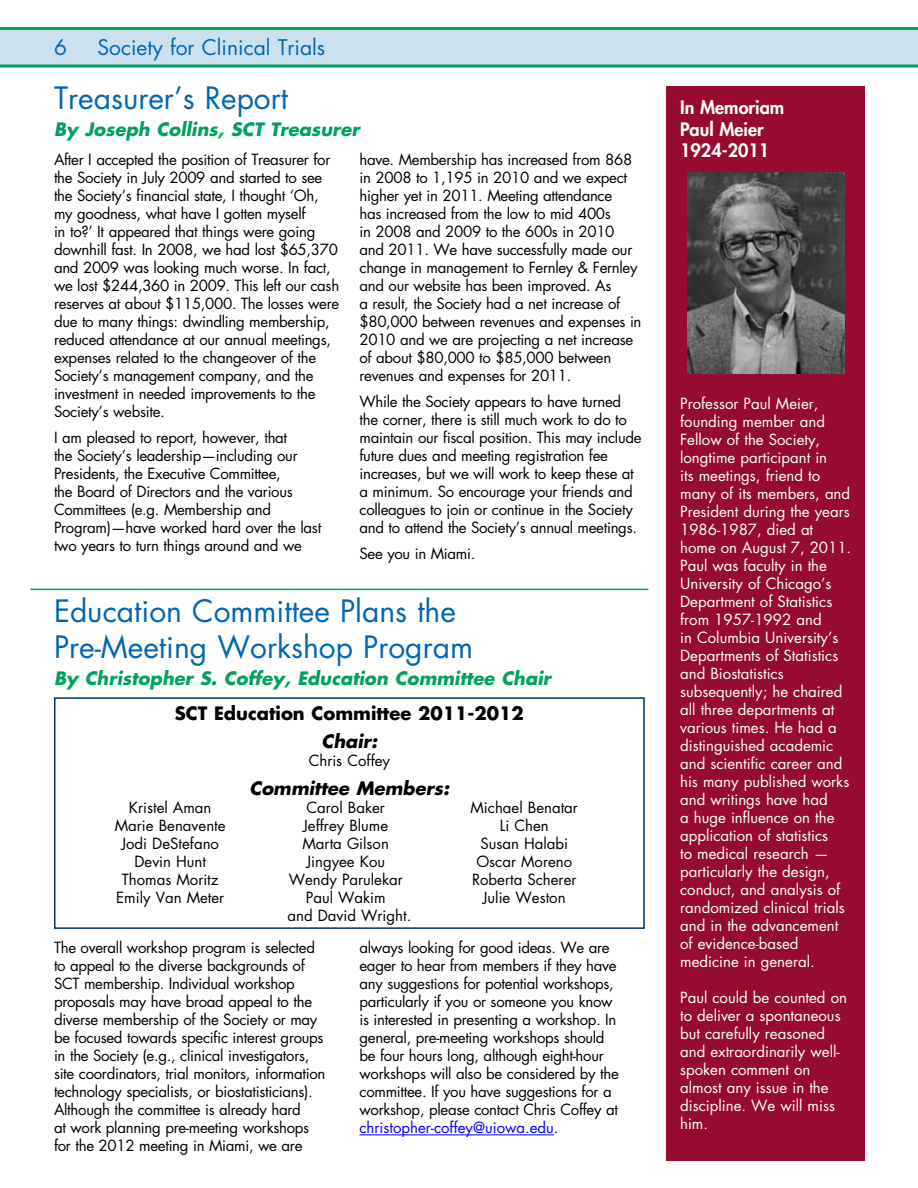
<style>
.page{position:relative;width:918px;height:1188px;background:#fff}
.page>*{position:absolute;margin:0;border:0;box-sizing:border-box;transform-origin:0 0}
.t1{font:30px/36px "Futura";color:#0067b1}
.t2{font:21px "Futura";color:#0067b1}
.t3{font:italic 700 18px "Futura";color:#00a160}
.t4{font:700 18px "Futura";color:#000}
.t5{font:800 18px/21.6px "Futura";color:#fff}
.t6{font:italic 700 18px "Futura";color:#000}
.t7{font:15px/18px "Futura";letter-spacing:-.02em;color:#000}
.t8{font:15px/18px "Futura";color:#fff}
.t9{font:15px "Futura";color:#000}
.s1{color:#00f}
</style>
<div class="page">
<svg style="left:0;top:27px;width:918px;height:41px;background:#aed7da"></svg>
<div style="left:667px;top:86px;width:198px;height:1075px;background:#970c2e"></div>
<hr style="left:31px;top:589px;width:617px;height:1px;background:#00a160">
<hr style="left:360px;top:1135px;width:194px;height:1px;background:#00f">
<div style="left:54px;top:697px;width:591px;height:232px;border:2px solid #00355f"></div>
<img style="left:687px;top:173px;width:157px;height:201px">
<h2 class="t2" style="left:54px;top:34px;width:14px">6</h2>
<h2 class="t2" style="left:97px;top:34px;width:229px">Society for Clinical Trials</h2>
<h1 class="t1" style="left:54px;top:80px;width:236px">Treasurer’s Report</h1>
<p class="t3" style="left:54px;top:116px;width:307px">By Joseph Collins, SCT Treasurer</p>
<p class="t7" style="left:54px;top:150px;width:287px">After I accepted the position of Treasurer for the Society in July 2009 and started to see the Society’s financial state, I thought ‘Oh, my goodness, what have I gotten myself<br>in to?’ It appeared that things were going downhill fast. In 2008, we had lost $65,370 and 2009 was looking much worse. In fact, we lost $244,360 in 2009. This left our cash reserves at about $115,000. The losses were due to many things: dwindling membership, reduced attendance at our annual meetings, expenses related to the changeover of the Society’s management company, and the investment in needed improvements to the Society’s website.</p>
<p class="t7" style="left:54px;top:428px;width:269px">I am pleased to report, however, that<br>the Society’s leadership—including our Presidents, the Executive Committee,<br>the Board of Directors and the various Committees (e.g. Membership and Program)—have worked hard over the last two years to turn things around and we</p>
<p class="t7" style="left:360px;top:150px;width:284px">have. Membership has increased from 868 in 2008 to 1,195 in 2010 and we expect higher yet in 2011. Meeting attendance<br>has increased from the low to mid 400s<br>in 2008 and 2009 to the 600s in 2010 and 2011. We have successfully made our change in management to Fernley &amp; Fernley and our website has been improved. As<br>a result, the Society had a net increase of $80,000 between revenues and expenses in 2010 and we are projecting a net increase of about $80,000 to $85,000 between revenues and expenses for 2011.</p>
<p class="t7" style="left:360px;top:392px;width:284px">While the Society appears to have turned the corner, there is still much work to do to maintain our fiscal position. This may include future dues and meeting registration fee increases, but we will work to keep these at a minimum. So encourage your friends and colleagues to join or continue in the Society and to attend the Society’s annual meetings.</p>
<p class="t7" style="left:360px;top:545px;width:117px">See you in Miami.</p>
<h1 class="t1" style="left:54px;top:594px;width:421px">Education Committee Plans the<br>Pre-Meeting Workshop Program</h1>
<p class="t3" style="left:54px;top:666px;width:499px">By Christopher S. Coffey, Education Committee Chair</p>
<p class="t4" style="left:175px;top:701px;width:351px">SCT Education Committee 2011-2012</p>
<p class="t6" style="left:321px;top:729px;width:57px">Chair:</p>
<p class="t9" style="left:309px;top:751px;width:83px">Chris Coffey</p>
<p class="t6" style="left:249px;top:775px;width:201px">Committee Members:</p>
<p class="t9" style="left:129px;top:798px;width:84px">Kristel Aman</p>
<p class="t9" style="left:307px;top:798px;width:80px">Carol Baker</p>
<p class="t9" style="left:470px;top:798px;width:109px">Michael Benatar</p>
<p class="t9" style="left:115px;top:816px;width:112px">Marie Benavente</p>
<p class="t9" style="left:303px;top:816px;width:86px">Jeffrey Blume</p>
<p class="t7" style="left:500px;top:816px;width:51px">Li Chen</p>
<p class="t9" style="left:121px;top:834px;width:99px">Jodi DeStefano</p>
<p class="t9" style="left:303px;top:834px;width:88px">Marta Gilson</p>
<p class="t9" style="left:480px;top:834px;width:89px">Susan Halabi</p>
<p class="t9" style="left:134px;top:852px;width:73px">Devin Hunt</p>
<p class="t9" style="left:306px;top:852px;width:80px">Jingyee Kou</p>
<p class="t9" style="left:476px;top:852px;width:97px">Oscar Moreno</p>
<p class="t9" style="left:122px;top:870px;width:98px">Thomas Moritz</p>
<p class="t9" style="left:289px;top:870px;width:116px">Wendy Parulekar</p>
<p class="t9" style="left:472px;top:870px;width:106px">Roberta Scherer</p>
<p class="t9" style="left:116px;top:888px;width:110px">Emily Van Meter</p>
<p class="t9" style="left:306px;top:888px;width:81px">Paul Wakim</p>
<p class="t9" style="left:483px;top:888px;width:84px">Julie Weston</p>
<p class="t9" style="left:287px;top:906px;width:125px">and David Wright.</p>
<p class="t7" style="left:54px;top:939px;width:273px">The overall workshop program is selected to appeal to the diverse backgrounds of SCT membership. Individual workshop proposals may have broad appeal to the diverse membership of the Society or may be focused towards specific interest groups in the Society (e.g., clinical investigators, site coordinators, trial monitors, information technology specialists, or biostatisticians).<br>Although the committee is already hard<br>at work planning pre-meeting workshops for the 2012 meeting in Miami, we are</p>
<p class="t7" style="left:360px;top:939px;width:261px">always looking for good ideas. We are eager to hear from members if they have any suggestions for potential workshops, particularly if you or someone you know is interested in presenting a workshop. In general, pre-meeting workshops should be four hours long, although eight-hour workshops will also be considered by the committee. If you have suggestions for a workshop, please contact Chris Coffey at <span class="s1">christopher-coffey@uiowa.edu</span>.</p>
<p class="t5" style="left:680px;top:96px;width:106px">In Memoriam<br>Paul Meier<br>1924-2011</p>
<p class="t8" style="left:680px;top:395px;width:173px">Professor Paul Meier, founding member and<br>Fellow of the Society, longtime participant in<br>its meetings, friend to many of its members, and<br>President during the years<br>1986-1987, died at home on August 7, 2011.<br>Paul was faculty in the<br>University of Chicago’s<br>Department of Statistics from 1957-1992 and<br>in Columbia University’s<br>Departments of Statistics and Biostatistics subsequently; he chaired all three departments at various times. He had a distinguished academic and scientific career and his many published works and writings have had<br>a huge influence on the application of statistics<br>to medical research — particularly the design, conduct, and analysis of randomized clinical trials and in the advancement of evidence-based medicine in general.</p>
<p class="t8" style="left:680px;top:989px;width:168px">Paul could be counted on to deliver a spontaneous but carefully reasoned and extraordinarily well&shy;spoken comment on almost any issue in the discipline. We will miss him.</p>
</div>
